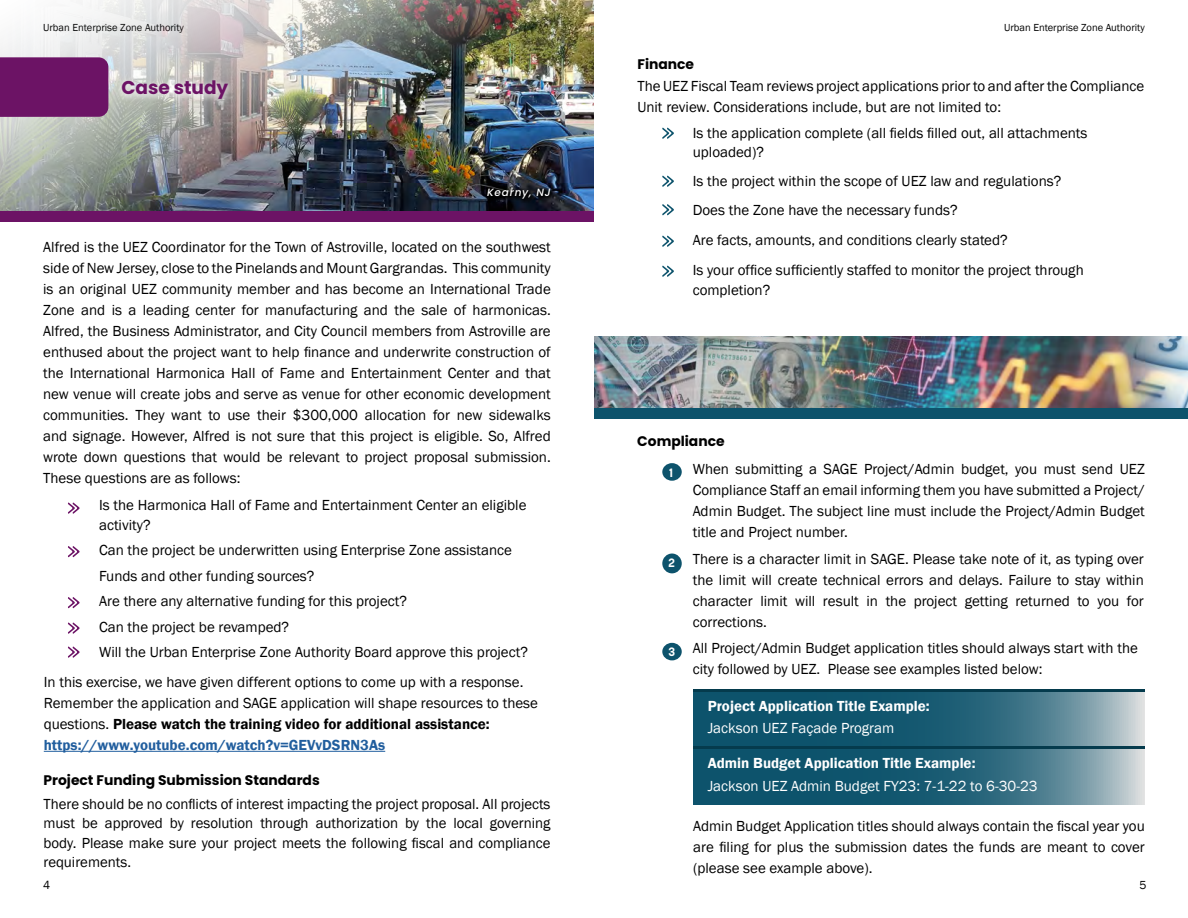
<style>
.page{position:relative;width:1188px;height:918px;background:#fff}
.page>*{position:absolute;margin:0;border:0;box-sizing:border-box;transform-origin:0 0}
.t1{font:700 18.45px "Poppins";color:#6c1365}
.t2{font:15px/21px "Franklin Gothic";color:#000}
.t3{font:600 15px "Franklin Gothic";color:#fff}
.t4{font:15px "Franklin Gothic";color:#fff}
.t5{font:700 13.95px "Poppins";color:#000}
.t6{font:12px "Franklin Gothic";color:#000}
.t7{font:700 12px "Korolev";color:#fff}
.t8{font:10.5px "Franklin Gothic";color:#000}
.t9{font:italic 500 10.5px "Poppins";letter-spacing:.08em;color:#fff}
.s1{font-weight:600}
.s2{font-weight:600;color:#215e9e}
</style>
<div class="page">
<img style="left:0;top:0;width:594px;height:211px">
<div style="left:0;top:211px;width:594px;height:10px;background:#6c1365"></div>
<hr style="left:44px;top:751px;width:341px;height:1px;background:#215e9e">
<div style="left:662px;top:463px;width:20px;height:18px;background:#0d536c;border-radius:50%"></div>
<div style="left:662px;top:554px;width:20px;height:19px;background:#0d536c;border-radius:50%"></div>
<svg style="left:662px;top:127px;width:12px;height:12px"></svg>
<svg style="left:662px;top:175px;width:12px;height:12px"></svg>
<svg style="left:662px;top:204px;width:12px;height:12px"></svg>
<svg style="left:662px;top:235px;width:12px;height:12px"></svg>
<svg style="left:68px;top:502px;width:12px;height:12px"></svg>
<svg style="left:68px;top:546px;width:12px;height:11px"></svg>
<svg style="left:68px;top:597px;width:12px;height:11px"></svg>
<svg style="left:68px;top:622px;width:12px;height:12px"></svg>
<svg style="left:68px;top:646px;width:12px;height:12px"></svg>
<svg style="left:662px;top:265px;width:12px;height:12px"></svg>
<div style="left:662px;top:643px;width:20px;height:17px;background:#0d536c;border-radius:50%"></div>
<svg style="left:693px;top:691px;width:452px;height:113px;background:#326c80"></svg>
<hr style="left:693px;top:747px;width:451px;height:2px;background:#053b4d">
<hr style="left:693px;top:690px;width:451px;height:2px;background:#053b4d">
<div style="left:115px;top:75px;width:120px;height:33px;background:#fff;opacity:.52"></div>
<div style="left:0;top:57px;width:108px;height:60px;background:#6c1365"></div>
<img style="left:594px;top:336px;width:594px;height:72px">
<div style="left:594px;top:408px;width:594px;height:10px;background:#0d536c"></div>
<svg style="left:483px;top:184px;width:72px;height:19px"></svg>
<p class="t8" style="left:43px;top:21px;width:142px">Urban Enterprise Zone Authority</p>
<p class="t8" style="left:1004px;top:21px;width:142px">Urban Enterprise Zone Authority</p>
<p class="t1" style="left:121px;top:77px;width:108px">Case study</p>
<p class="t9" style="left:487px;top:187px;width:65px">Kearny, NJ</p>
<p class="t2" style="left:43px;top:237px;width:509px;text-align:justify">Alfred is the UEZ Coordinator for the Town of Astroville, located on the southwest side of New Jersey, close to the Pinelands and Mount Gargrandas. This community is an original UEZ community member and has become an International Trade Zone and is a leading center for manufacturing and the sale of harmonicas.<br>Alfred, the Business Administrator, and City Council members from Astroville are enthused about the project want to help finance and underwrite construction of the International Harmonica Hall of Fame and Entertainment Center and that new venue will create jobs and serve as venue for other economic development communities. They want to use their $300,000 allocation for new sidewalks and signage. However, Alfred is not sure that this project is eligible. So, Alfred wrote down questions that would be relevant to project proposal submission.<br>These questions are as follows:</p>
<p class="t2" style="left:99px;top:496px;width:429px;line-height:19.5px">Is the Harmonica Hall of Fame and Entertainment Center an eligible activity?</p>
<p class="t2" style="left:99px;top:538px;width:430px;line-height:25.5px">Can the project be underwritten using Enterprise Zone assistance Funds and other funding sources?<br>Are there any alternative funding for this project?<br>Can the project be revamped?<br>Will the Urban Enterprise Zone Authority Board approve this project?</p>
<p class="t2" style="left:44px;top:672px;width:496px">In this exercise, we have given different options to come up with a response.<br>Remember the application and SAGE application will shape resources to these questions. <span class="s1">Please watch the training video for additional assistance: </span><span class="s2">https://www.youtube.com/watch?v=GEVvDSRN3As</span></p>
<p class="t5" style="left:44px;top:772px;width:278px">Project Funding Submission Standards</p>
<p class="t2" style="left:44px;top:794px;width:509px;line-height:19.5px;text-align:justify">There should be no conflicts of interest impacting the project proposal. All projects must be approved by resolution through authorization by the local governing body. Please make sure your project meets the following fiscal and compliance requirements.</p>
<p class="t5" style="left:637px;top:56px;width:58px">Finance</p>
<p class="t2" style="left:637px;top:76px;width:509px">The UEZ Fiscal Team reviews project applications prior to and after the Compliance<br>Unit review. Considerations include, but are not limited to:</p>
<p class="t2" style="left:693px;top:123px;width:396px;line-height:19.5px">Is the application complete (all fields filled out, all attachments uploaded)?</p>
<p class="t2" style="left:693px;top:166px;width:393px;line-height:29.7px">Is the project within the scope of UEZ law and regulations?<br>Does the Zone have the necessary funds?<br>Are facts, amounts, and conditions clearly stated?<br>Is your office sufficiently staffed to monitor the project through</p>
<p class="t2" style="left:693px;top:280px;width:79px">completion?</p>
<p class="t5" style="left:637px;top:433px;width:89px">Compliance</p>
<p class="t2" style="left:693px;top:458px;width:454px;text-align:justify">When submitting a SAGE Project/Admin budget, you must send UEZ Compliance Staff an email informing them you have submitted a Project/ Admin Budget. The subject line must include the Project/Admin Budget title and Project number.</p>
<p class="t2" style="left:693px;top:549px;width:453px;text-align:justify">There is a character limit in SAGE. Please take note of it, as typing over the limit will create technical errors and delays. Failure to stay within character limit will result in the project getting returned to you for corrections.</p>
<p class="t7" style="left:669px;top:465px;width:5px">1</p>
<p class="t7" style="left:668px;top:556px;width:8px">2</p>
<p class="t2" style="left:693px;top:638px;width:447px;text-indent:-24px"><sub>3</sub> All Project/Admin Budget application titles should always start with the city followed by UEZ. Please see examples listed below:</p>
<p class="t3" style="left:708px;top:696px;width:223px">Project Application Title Example:</p>
<p class="t4" style="left:708px;top:719px;width:188px">Jackson UEZ Façade Program</p>
<p class="t3" style="left:708px;top:754px;width:269px">Admin Budget Application Title Example:</p>
<p class="t4" style="left:708px;top:776px;width:331px">Jackson UEZ Admin Budget FY23: 7-1-22 to 6-30-23</p>
<p class="t2" style="left:693px;top:815px;width:453px;text-align:justify">Admin Budget Application titles should always contain the fiscal year you are filing for plus the submission dates the funds are meant to cover (please see example above).</p>
<p class="t6" style="left:43px;top:877px;width:9px">4</p>
<p class="t6" style="left:1140px;top:877px;width:9px">5</p>
</div>
